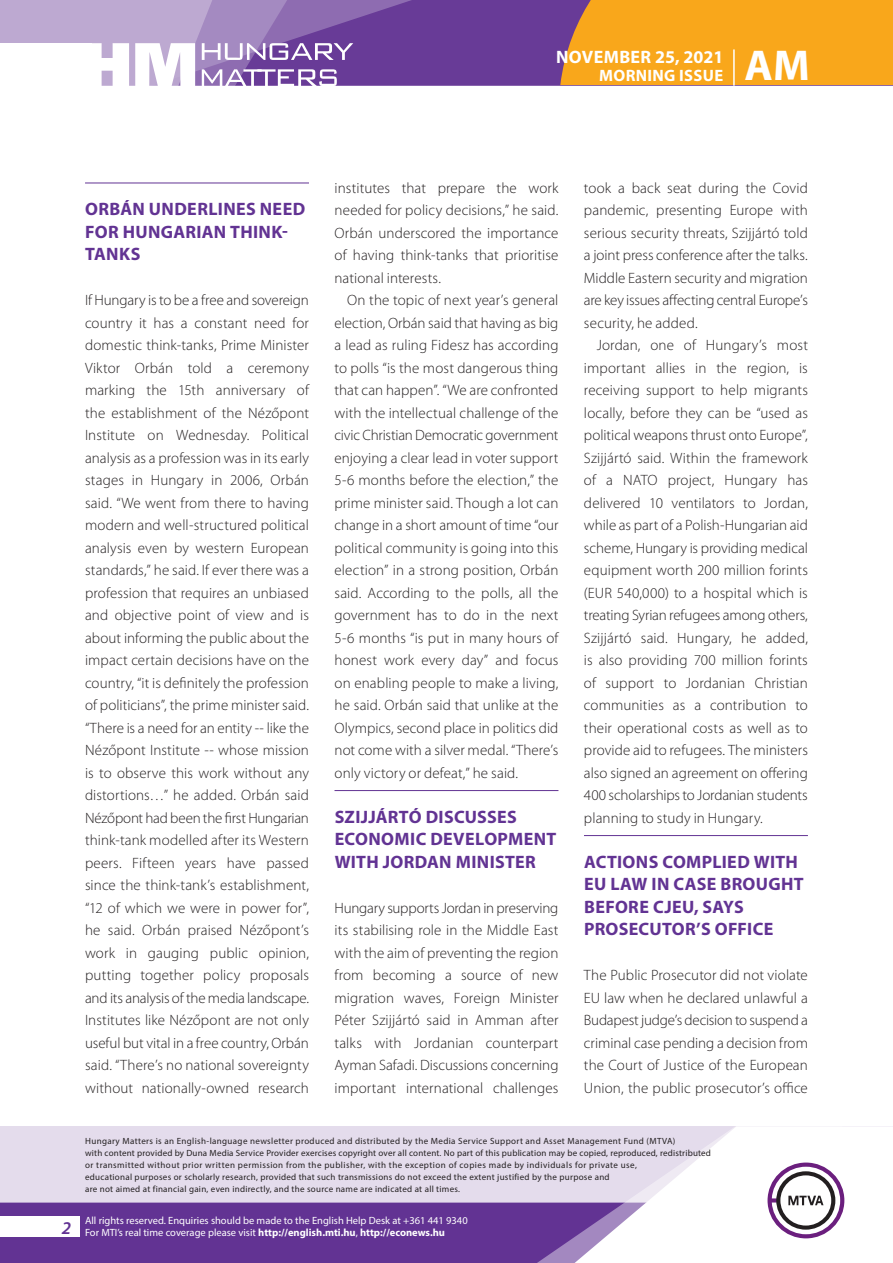
<style>
.page{position:relative;width:893px;height:1263px;background:#fff}
.page>*{position:absolute;margin:0;border:0;box-sizing:border-box;transform-origin:0 0}
.t1{font:700 43.35px "Myriad Pro";color:#fff}
._01_cimsor{font:700 18px/22.5px "Myriad Pro";letter-spacing:.015em;color:#623393}
.t2{font:700 18px "Myriad Pro";letter-spacing:.02em;color:#fff}
.t3{font:italic 600 18px "Myriad Pro";color:#623393}
.t4{font:700 16.5px "Myriad Pro";letter-spacing:.02em;color:#fff}
._03_kenyer_szöveg-1{font:300 15px/22.5px "Myriad Pro";letter-spacing:.005em;color:#231f20;text-align:justify}
._03_kenyer_szöveg-2{font:300 15px/22.5px "Myriad Pro";letter-spacing:.005em;color:#231f20;text-align:justify}
.t5{font:10.5px/12px "Myriad Pro";color:#fff}
.t6{font:9px/12px "Myriad Pro";letter-spacing:.03em;color:#231f20}
.s1{font-weight:700}
</style>
<div class="page">
<div style="left:0;top:1126px;width:893px;height:137px;background:#e4dcec"></div>
<div style="left:0;top:1202px;width:506px;height:61px;background:#623393"></div>
<svg style="left:506px;top:1202px;width:69px;height:61px;background:#6b3e99"></svg>
<svg style="left:575px;top:1126px;width:318px;height:137px"></svg>
<div style="left:0;top:1216px;width:79px;height:20px;background:#fff"></div>
<div style="left:0;top:0;width:893px;height:85px;background:#683b97"></div>
<div style="left:560px;top:0;width:333px;height:85px;background:#f9a71b"></div>
<hr style="left:733px;top:49px;width:2px;height:37px;background:#fff">
<svg style="left:0;top:0;width:479px;height:86px"></svg>
<hr style="left:85px;top:183px;width:224px;height:1px;background:#623393">
<hr style="left:334px;top:790px;width:224px;height:1px;background:#623393">
<hr style="left:584px;top:835px;width:224px;height:1px;background:#623393">
<p class="t2" style="left:556px;top:45px;width:169px">NOVEMBER 25, 2021</p>
<p class="t4" style="left:599px;top:65px;width:125px">MORNING ISSUE</p>
<h1 class="t1" style="left:745px;top:37px;width:67px">AM</h1>
<p class="_01_cimsor" style="left:85px;top:197px;width:222px">ORBÁN UNDERLINES NEED<br>FOR HUNGARIAN THINK-<br>TANKS</p>
<p class="_03_kenyer_szöveg-1" style="left:85px;top:289px;width:225px">If Hungary is to be a free and sovereign country it has a constant need for domestic think-tanks, Prime Minister Viktor Orbán told a ceremony marking the 15th anniversary of the establishment of the Nézőpont Institute on Wednesday. Political analysis as a profession was in its early stages in Hungary in 2006, Orbán said. “We went from there to having modern and well-structured political analysis even by western European standards,” he said. If ever there was a profession that requires an unbiased and objective point of view and is about informing the public about the impact certain decisions have on the country, “it is definitely the profession of politicians”, the prime minister said. “There is a need for an entity -- like the Nézőpont Institute -- whose mission is to observe this work without any distortions…” he added. Orbán said Nézőpont had been the first Hungarian think-tank modelled after its Western peers. Fifteen years have passed since the think-tank’s establishment, “12 of which we were in power for”, he said. Orbán praised Nézőpont’s work in gauging public opinion, putting together policy proposals and its analysis of the media landscape.<br>Institutes like Nézőpont are not only useful but vital in a free country, Orbán said. “There’s no national sovereignty without nationally-owned research</p>
<p class="_03_kenyer_szöveg-1" style="left:334px;top:176px;width:225px">institutes that prepare the work needed for policy decisions,” he said.<br>Orbán underscored the importance of having think-tanks that prioritise national interests.</p>
<p class="_03_kenyer_szöveg-2" style="left:334px;top:289px;width:225px;text-indent:13px">On the topic of next year’s general election, Orbán said that having as big a lead as ruling Fidesz has according to polls “is the most dangerous thing that can happen”. “We are confronted with the intellectual challenge of the civic Christian Democratic government enjoying a clear lead in voter support 5-6 months before the election,” the prime minister said. Though a lot can change in a short amount of time “our political community is going into this election” in a strong position, Orbán said. According to the polls, all the government has to do in the next 5-6 months “is put in many hours of honest work every day” and focus on enabling people to make a living, he said. Orbán said that unlike at the Olympics, second place in politics did not come with a silver medal. “There’s only victory or defeat,” he said.</p>
<p class="_01_cimsor" style="left:335px;top:805px;width:223px">SZIJJÁRTÓ DISCUSSES<br>ECONOMIC DEVELOPMENT<br>WITH JORDAN MINISTER</p>
<p class="_03_kenyer_szöveg-1" style="left:334px;top:896px;width:225px">Hungary supports Jordan in preserving its stabilising role in the Middle East with the aim of preventing the region from becoming a source of new migration waves, Foreign Minister Péter Szijjártó said in Amman after talks with Jordanian counterpart Ayman Safadi. Discussions concerning important international challenges</p>
<p class="_03_kenyer_szöveg-1" style="left:584px;top:176px;width:225px">took a back seat during the Covid pandemic, presenting Europe with serious security threats, Szijjártó told a joint press conference after the talks.<br>Middle Eastern security and migration are key issues affecting central Europe’s security, he added.</p>
<p class="_03_kenyer_szöveg-2" style="left:584px;top:334px;width:225px;text-indent:13px">Jordan, one of Hungary’s most important allies in the region, is receiving support to help migrants locally, before they can be “used as political weapons thrust onto Europe”, Szijjártó said. Within the framework of a NATO project, Hungary has delivered 10 ventilators to Jordan, while as part of a Polish-Hungarian aid scheme, Hungary is providing medical equipment worth 200 million forints (EUR 540,000) to a hospital which is treating Syrian refugees among others, Szijjártó said. Hungary, he added, is also providing 700 million forints of support to Jordanian Christian communities as a contribution to their operational costs as well as to provide aid to refugees. The ministers also signed an agreement on offering 400 scholarships to Jordanian students planning to study in Hungary.</p>
<p class="_01_cimsor" style="left:584px;top:850px;width:221px">ACTIONS COMPLIED WITH<br>EU LAW IN CASE BROUGHT<br>BEFORE CJEU, SAYS<br>PROSECUTOR’S OFFICE</p>
<p class="_03_kenyer_szöveg-1" style="left:584px;top:964px;width:225px">The Public Prosecutor did not violate EU law when he declared unlawful a Budapest judge’s decision to suspend a criminal case pending a decision from the Court of Justice of the European Union, the public prosecutor’s office</p>
<p class="t3" style="left:62px;top:1217px;width:11px">2</p>
<p class="t6" style="left:85px;top:1134px;width:627px">Hungary Matters is an English-language newsletter produced and distributed by the Media Service Support and Asset Management Fund (MTVA)<br>with content provided by Duna Media Service Provider exercises copyright over all content. No part of this publication may be copied, reproduced, redistributed or transmitted without prior written permission from the publisher, with the exception of copies made by individuals for private use,<br>educational purposes or scholarly research, provided that such transmissions do not exceed the extent justified by the purpose and<br>are not aimed at financial gain, even indirectly, and the source name are indicated at all times.</p>
<p class="t5" style="left:85px;top:1214px;width:384px">All rights reserved. Enquiries should be made to the English Help Desk at +361 441 9340<br>For MTI’s real time coverage please visit <span class="s1">http://english.mti.hu</span>, <span class="s1">http://econews.hu</span></p>
</div>
